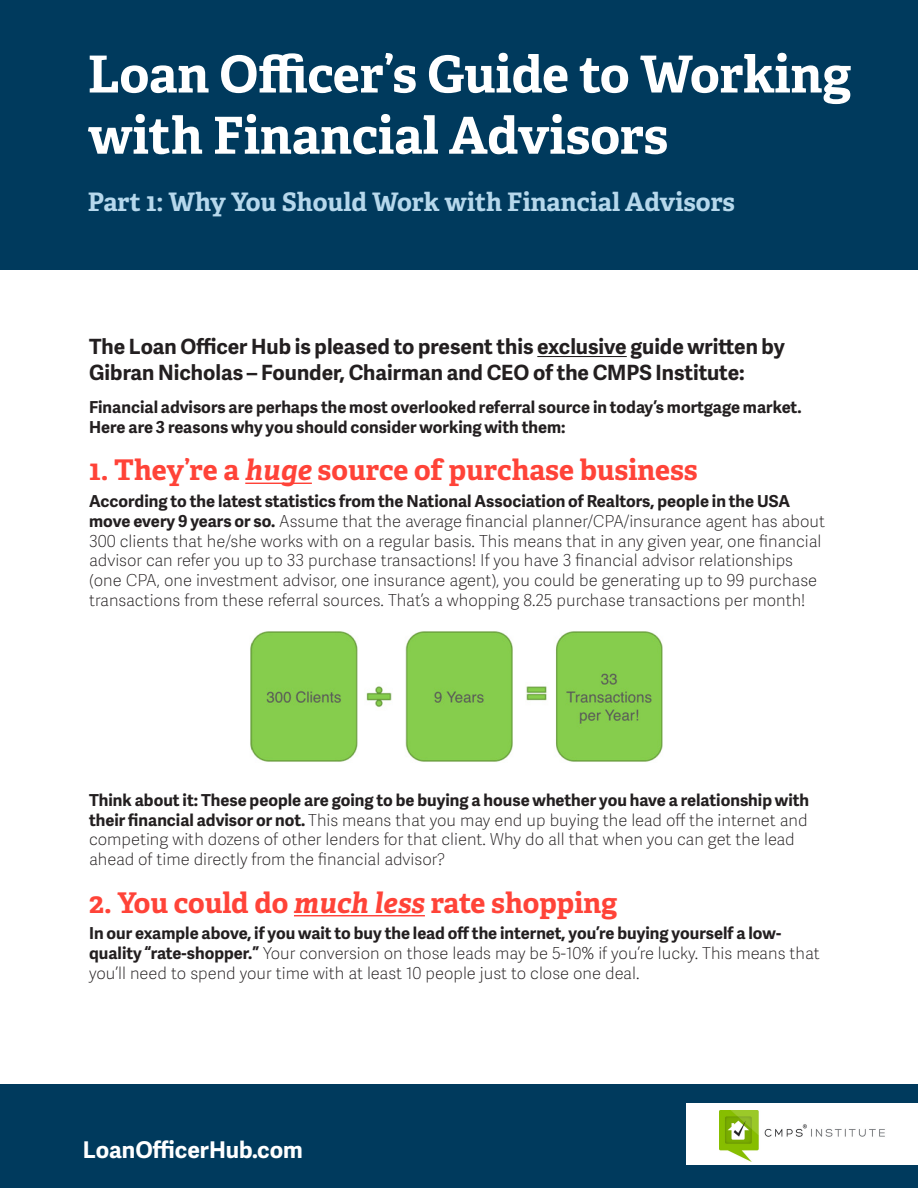
<style>
.page{position:relative;width:918px;height:1188px;background:#fff}
.page>*{position:absolute;margin:0;border:0;box-sizing:border-box;transform-origin:0 0}
.t1{font:700 51px/61.2px "Adelle";color:#fff}
.t2{font:700 28.5px "Adelle";letter-spacing:-.005em;color:#ff4338}
.t3{font:700 25.5px "Adelle";color:#b6d8ec}
.t4{font:700 23.1px "Adelle Sans";color:#fff}
.Super_Intro{font:700 21px/25.2px "Adelle Sans";color:#231f20}
.Body{font:16.5px/19.8px "Adelle Sans Th";color:#231f20}
.Super_Intro-2{font:700 16.5px/19.8px "Adelle Sans";color:#231f20}
.s1{font-style:italic}
.s2{font-family:"Adelle Sans";font-weight:700}
</style>
<div class="page">
<div style="left:0;top:0;width:918px;height:270px;background:#003a5d"></div>
<hr style="left:537px;top:356px;width:90px;height:1px;background:#231f20">
<hr style="left:245px;top:483px;width:67px;height:1px;background:#ff4338">
<hr style="left:294px;top:915px;width:131px;height:1px;background:#ff4338">
<div style="left:0;top:1084px;width:918px;height:104px;background:#003a5d"></div>
<div style="left:687px;top:1103px;width:231px;height:62px;background:#fff"></div>
<img style="left:250px;top:631px;width:413px;height:131px">
<p class="t1" style="left:88px;top:42px;width:765px">Loan Officer’s Guide to Working with Financial Advisors</p>
<p class="t3" style="left:88px;top:184px;width:649px">Part 1: Why You Should Work with Financial Advisors</p>
<p class="Super_Intro" style="left:89px;top:333px;width:697px">The Loan Officer Hub is pleased to present this exclusive guide written by<br>Gibran Nicholas – Founder, Chairman and CEO of the CMPS Institute:</p>
<p class="Super_Intro-2" style="left:89px;top:396px;width:714px">Financial advisors are perhaps the most overlooked referral source in today’s mortgage market.<br>Here are 3 reasons why you should consider working with them:</p>
<p class="t2" style="left:89px;top:450px;width:610px">1. They’re a <span class="s1">huge</span> source of purchase business</p>
<p class="Body" style="left:89px;top:491px;width:738px"><span class="s2">According to the latest statistics from the National Association of Realtors, people in the USA move every 9 years or so.</span> Assume that the average financial planner/CPA/insurance agent has about 300 clients that he/she works with on a regular basis. This means that in any given year, one financial advisor can refer you up to 33 purchase transactions! If you have 3 financial advisor relationships (one CPA, one investment advisor, one insurance agent), you could be generating up to 99 purchase transactions from these referral sources. That’s a whopping 8.25 purchase transactions per month!</p>
<p class="Body" style="left:89px;top:790px;width:722px"><span class="s2">Think about it: These people are going to be buying a house whether you have a relationship with their financial advisor or not.</span> This means that you may end up buying the lead off the internet and competing with dozens of other lenders for that client. Why do all that when you can get the lead ahead of time directly from the financial advisor?</p>
<p class="t2" style="left:89px;top:882px;width:530px">2. You could do <span class="s1">much less</span> rate shopping</p>
<p class="Body" style="left:89px;top:923px;width:732px"><span class="s2">In our example above, if you wait to buy the lead off the internet, you’re buying yourself a low&shy;quality “rate-shopper.”</span> Your conversion on those leads may be 5-10% if you’re lucky. This means that you’ll need to spend your time with at least 10 people just to close one deal.</p>
<p class="t4" style="left:153px;top:1131px;width:23px">f</p>
<p class="t4" style="left:83px;top:1133px;width:222px">LoanOfficerHub.com</p>
</div>
